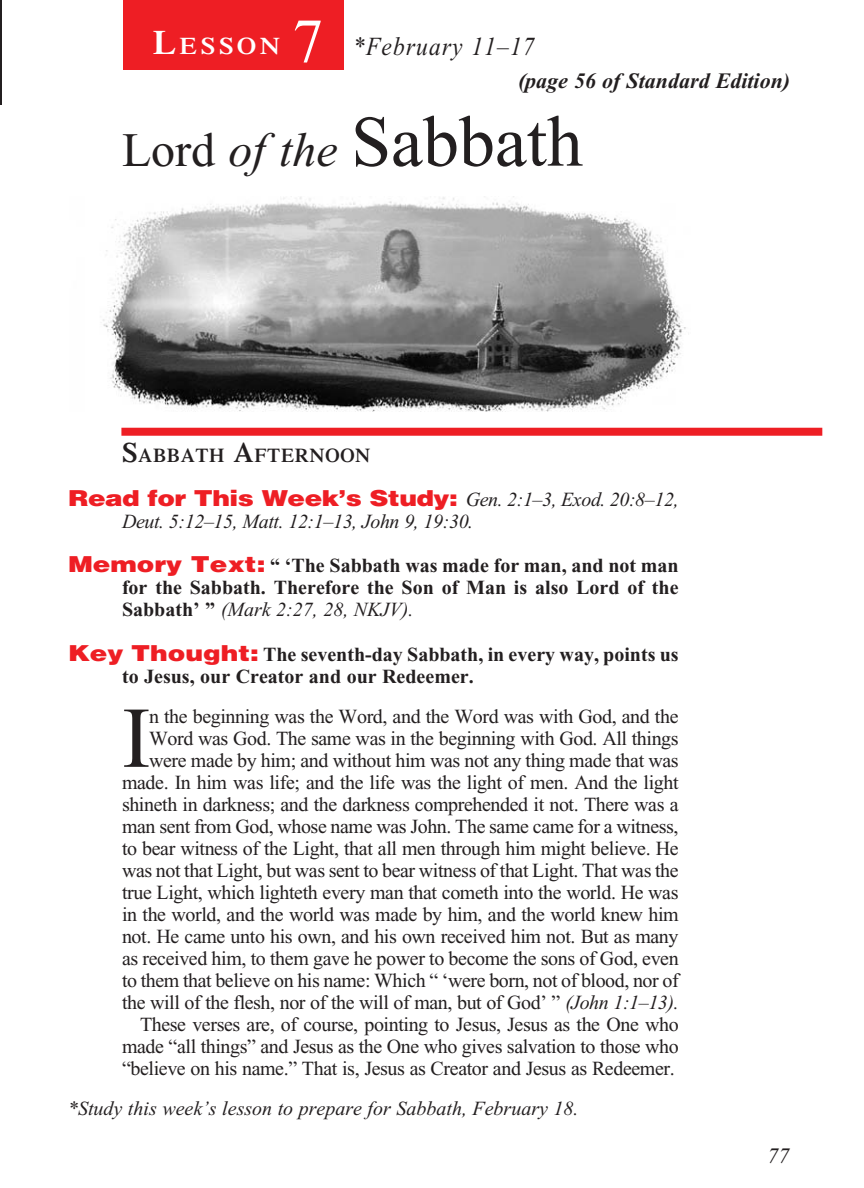
<style>
.page{position:relative;width:864px;height:1188px;background:#fff}
.page>*{position:absolute;margin:0;border:0;box-sizing:border-box;transform-origin:0 0}
._4-Body_Copy{font:86.4px "Times New Roman";color:#231f20}
._1-Lesson_Title{font:72px "Times New Roman";color:#231f20}
.t1{font:62px "Times New Roman";color:#fff}
._00-Month-Day{font:italic 26px "Times New Roman";letter-spacing:.05em;color:#231f20;scale:.9 1}
.t2{font:600 23.8px "Times";letter-spacing:.145em;color:#fff;scale:1.1 1}
._6-question{font:900 22px "Helvetica";letter-spacing:-.02em;color:#ee1e24;scale:1.2 1}
.t3{font:italic 700 22px "Times New Roman";color:#231f20}
.t4{font:italic 22px "Times New Roman";color:#231f20}
._4-Body_Copy-2{font:20px/22px "Times New Roman";letter-spacing:-.02em;color:#231f20;text-align:right}
._6-question-2{font:700 20px/22px "Times New Roman";color:#231f20;text-align:justify}
.Study_this_week_s{font:italic 20px "Times New Roman";color:#231f20}
._6-question-3{font:italic 20px "Times New Roman";letter-spacing:-.02em;color:#231f20}
._3-Sabbath_Afternoon{font:600 19.6px "Times";letter-spacing:.035em;color:#231f20}
.s1{font-size:34px}
.s2{font-size:48px}
.s3{font-style:italic;font-size:48px}
.s4{font-size:28px}
.s5{font-family:"Times New Roman";font-weight:400;font-style:italic;font-size:20px;color:#231f20}
.s6{font-family:"Helvetica";font-weight:900;font-size:22px;color:#ee1e24}
.s7{font-weight:400;font-style:italic}
.s8{font-style:italic}
</style>
<div class="page">
<hr style="left:0;top:0;width:1px;height:104px;background:#231f20">
<div style="left:123px;top:0;width:221px;height:69px;background:#ee1e24"></div>
<img style="left:103px;top:196px;width:583px;height:216px">
<div style="left:121px;top:428px;width:701px;height:8px;background:#ee1e24"></div>
<p class="t2" style="left:153px;top:32px;width:117px"><span class="s1">L</span>ESSON</p>
<p class="t1" style="left:292px;top:7px;width:32px">7</p>
<p class="_00-Month-Day" style="left:353px;top:32px;width:203px">*February 11–17</p>
<p class="t3" style="left:518px;top:69px;width:274px">(page 56 of Standard Edition)</p>
<p class="_1-Lesson_Title" style="left:122px;top:102px;width:462px"><span class="s2">Lord</span> <span class="s3">of the</span> Sabbath</p>
<p class="_3-Sabbath_Afternoon" style="left:122px;top:443px;width:250px"><span class="s4">S</span>ABBATH <span class="s4">A</span>FTERNOON</p>
<p class="_6-question" style="left:68px;top:484px;width:510px">Read for This Week’s Study: <span class="s5">Gen. 2:1–3, Exod. 20:8–12,</span></p>
<p class="_6-question-3" style="left:122px;top:511px;width:353px">Deut. 5:12–15, Matt. 12:1–13, John 9, 19:30.</p>
<p class="_6-question-2" style="left:122px;top:555px;width:558px;text-indent:-54px"><span class="s6">Memory Text:</span> “ ‘The Sabbath was made for man, and not man for the Sabbath. Therefore the Son of Man is also Lord of the Sabbath’ ” <span class="s7">(Mark 2:27, 28, NKJV).</span></p>
<p class="_6-question-2" style="left:122px;top:643px;width:558px;text-indent:-54px"><span class="s6">Key Thought:</span> The seventh-day Sabbath, in every way, points us to Jesus, our Creator and our Redeemer.</p>
<p class="_4-Body_Copy" style="left:122px;top:691px;width:30px">I</p>
<p class="_4-Body_Copy-2" style="left:122px;top:705px;width:558px">n the beginning was the Word, and the Word was with God, and the Word was God. The same was in the beginning with God. All things were made by him; and without him was not any thing made that was made. In him was life; and the life was the light of men. And the light shineth in darkness; and the darkness comprehended it not. There was a man sent from God, whose name was John. The same came for a witness, to bear witness of the Light, that all men through him might believe. He was not that Light, but was sent to bear witness of that Light. That was the true Light, which lighteth every man that cometh into the world. He was in the world, and the world was made by him, and the world knew him not. He came unto his own, and his own received him not. But as many as received him, to them gave he power to become the sons of God, even to them that believe on his name: Which “ ‘were born, not of blood, nor of the will of the flesh, nor of the will of man, but of God’ ” <span class="s8">(John 1:1–13).</span></p>
<p class="_4-Body_Copy-2" style="left:122px;top:1013px;width:558px;text-align:justify;text-indent:18px">These verses are, of course, pointing to Jesus, Jesus as the One who made “all things” and Jesus as the One who gives salvation to those who “believe on his name.” That is, Jesus as Creator and Jesus as Redeemer.</p>
<p class="Study_this_week_s" style="left:68px;top:1097px;width:512px">*Study this week’s lesson to prepare for Sabbath, February 18.</p>
<p class="t4" style="left:767px;top:1144px;width:23px">77</p>
</div>
